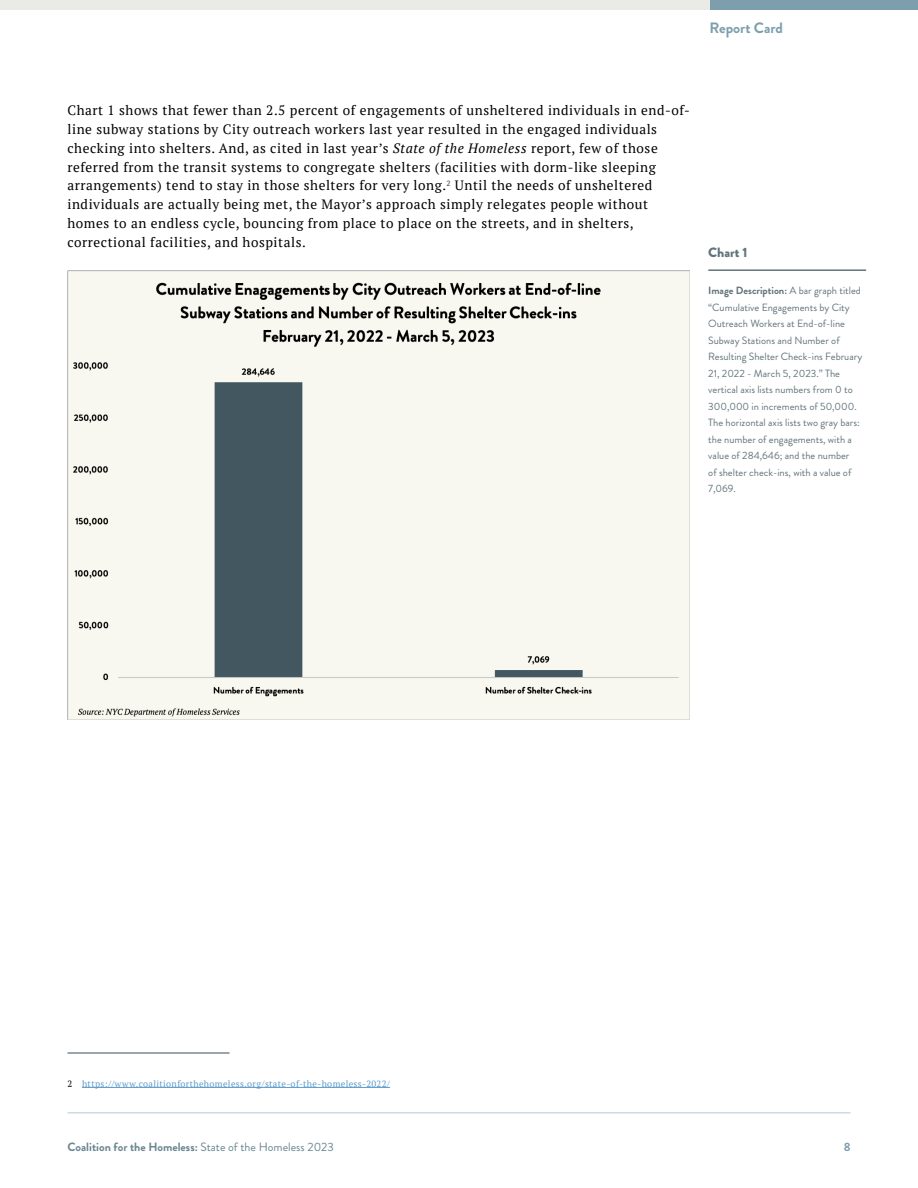
<style>
.page{position:relative;width:918px;height:1188px;background:#fff}
.page>*{position:absolute;margin:0;border:0;box-sizing:border-box;transform-origin:0 0}
.t1{font:700 15px "Brandon Grotesque";color:#7d9ead}
.t2{font:13.5px/18.8px "PT Serif";letter-spacing:.04em;color:#000101}
.t3{font:900 13.5px "Brandon Grotesque";color:#62747b}
.t4{font:700 12px "Brandon Grotesque";color:#698591}
.t5{font:700 12px "Brandon Grotesque";color:#7d9ead}
.t6{font:10.5px/16.5px "Brandon Grotesque";color:#62747b}
.t7{font:9px "PT Serif";letter-spacing:.04em;color:#5c99c9}
.s1{font-style:italic}
.s2{font-weight:700}
.s3{color:#000}
.s4{font-weight:400}
</style>
<div class="page">
<hr style="left:68px;top:1112px;width:782px;height:1px;background:#becfd6">
<div style="left:710px;top:0;width:208px;height:10px;background:#7d9ead"></div>
<div style="left:0;top:0;width:710px;height:10px;background:#eaebe6"></div>
<hr style="left:68px;top:1052px;width:162px;height:2px;background:#4b616e">
<hr style="left:82px;top:1087px;width:308px;height:1px;background:#5c99c9">
<img style="left:68px;top:270px;width:622px;height:449px">
<hr style="left:708px;top:269px;width:158px;height:2px;background:#62747b">
<p class="t1" style="left:710px;top:18px;width:75px">Report Card</p>
<p class="t2" style="left:67px;top:102px;width:624px">Chart 1 shows that fewer than 2.5 percent of engagements of unsheltered individuals in end-of&shy;line subway stations by City outreach workers last year resulted in the engaged individuals checking into shelters. And, as cited in last year’s <span class="s1">State of the Homeless</span> report, few of those referred from the transit systems to congregate shelters (facilities with dorm-like sleeping arrangements) tend to stay in those shelters for very long.<sup>2</sup> Until the needs of unsheltered individuals are actually being met, the Mayor’s approach simply relegates people without homes to an endless cycle, bouncing from place to place on the streets, and in shelters, correctional facilities, and hospitals.</p>
<p class="t3" style="left:708px;top:243px;width:41px">Chart 1</p>
<p class="t6" style="left:708px;top:283px;width:155px"><span class="s2">Image Description:</span> A bar graph titled “Cumulative Engagements by City<br>Outreach Workers at End-of-line<br>Subway Stations and Number of<br>Resulting Shelter Check-ins February<br>21, 2022 - March 5, 2023.” The vertical axis lists numbers from 0 to<br>300,000 in increments of 50,000.<br>The horizontal axis lists two gray bars: the number of engagements, with a value of 284,646; and the number<br>of shelter check-ins, with a value of<br>7,069.</p>
<p class="t7" style="left:68px;top:1079px;width:324px"><span class="s3">2</span> https://www.coalitionforthehomeless.org/state-of-the-homeless-2022/</p>
<p class="t4" style="left:68px;top:1138px;width:268px">Coalition for the Homeless: <span class="s4">State of the Homeless 2023</span></p>
<p class="t5" style="left:844px;top:1138px;width:8px">8</p>
</div>
